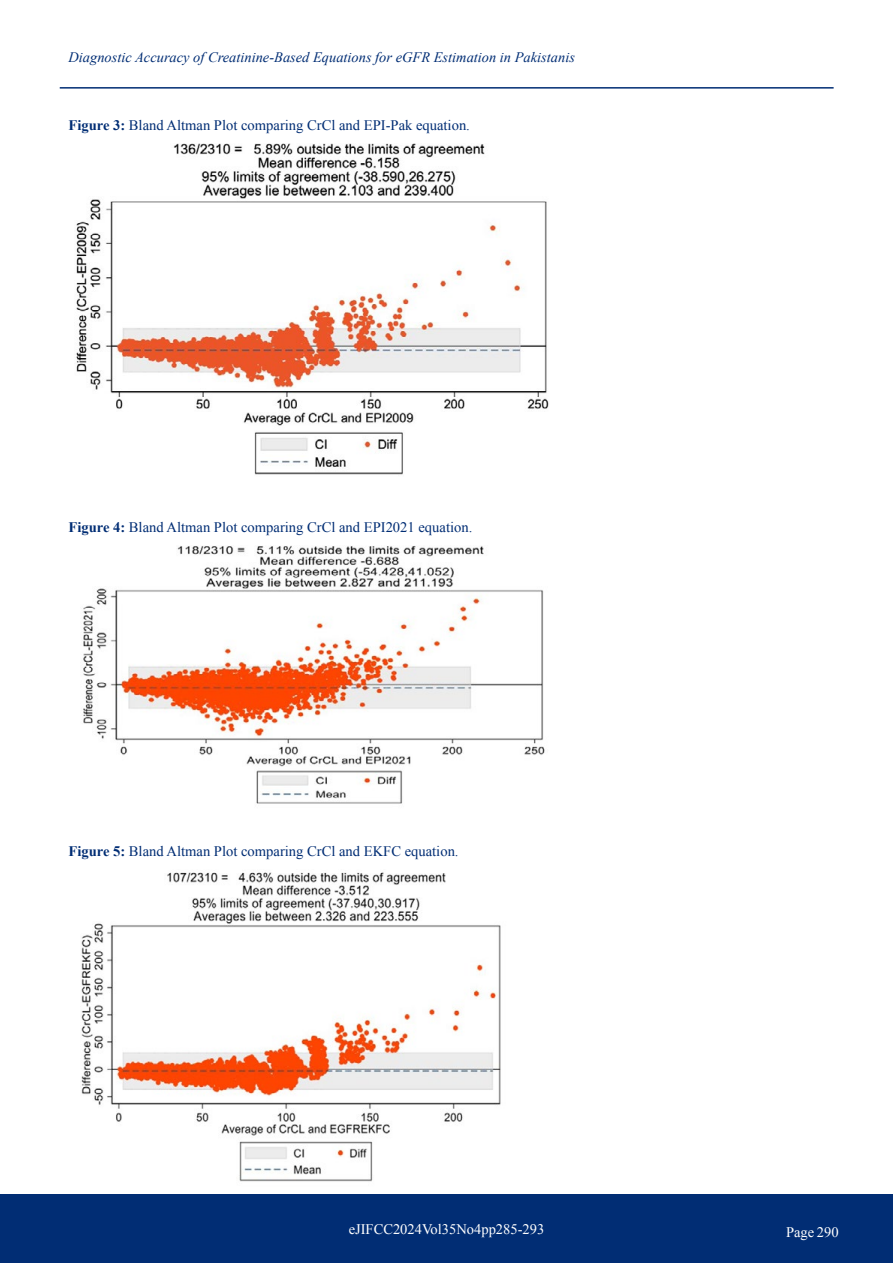
<style>
.page{position:relative;width:893px;height:1263px;background:#fff}
.page>*{position:absolute;margin:0;border:0;box-sizing:border-box;transform-origin:0 0}
.t1{font:14.55px "Times New Roman";color:#012d74}
.t2{font:14.55px "Times New Roman";color:#fff}
.t3{font:italic 14.4px "Times New Roman";color:#012d74}
.s1{font-weight:700}
</style>
<div class="page">
<div style="left:0;top:1195px;width:893px;height:68px;background:#012d74"></div>
<hr style="left:60px;top:87px;width:774px;height:2px;background:#012d74">
<img style="left:76px;top:144px;width:473px;height:331px">
<img style="left:83px;top:546px;width:462px;height:258px">
<img style="left:81px;top:872px;width:420px;height:310px">
<p class="t3" style="left:68px;top:47px;width:508px">Diagnostic Accuracy of Creatinine-Based Equations for eGFR Estimation in Pakistanis</p>
<p class="t1" style="left:68px;top:116px;width:403px"><span class="s1">Figure 3:</span> Bland Altman Plot comparing CrCl and EPI-Pak equation.</p>
<p class="t1" style="left:68px;top:517px;width:405px"><span class="s1">Figure 4:</span> Bland Altman Plot comparing CrCl and EPI2021 equation.</p>
<p class="t1" style="left:68px;top:841px;width:392px"><span class="s1">Figure 5:</span> Bland Altman Plot comparing CrCl and EKFC equation.</p>
<p class="t2" style="left:349px;top:1219px;width:197px">eJIFCC2024Vol35No4pp285-293</p>
<p class="t2" style="left:786px;top:1223px;width:54px">Page 290</p>
</div>
